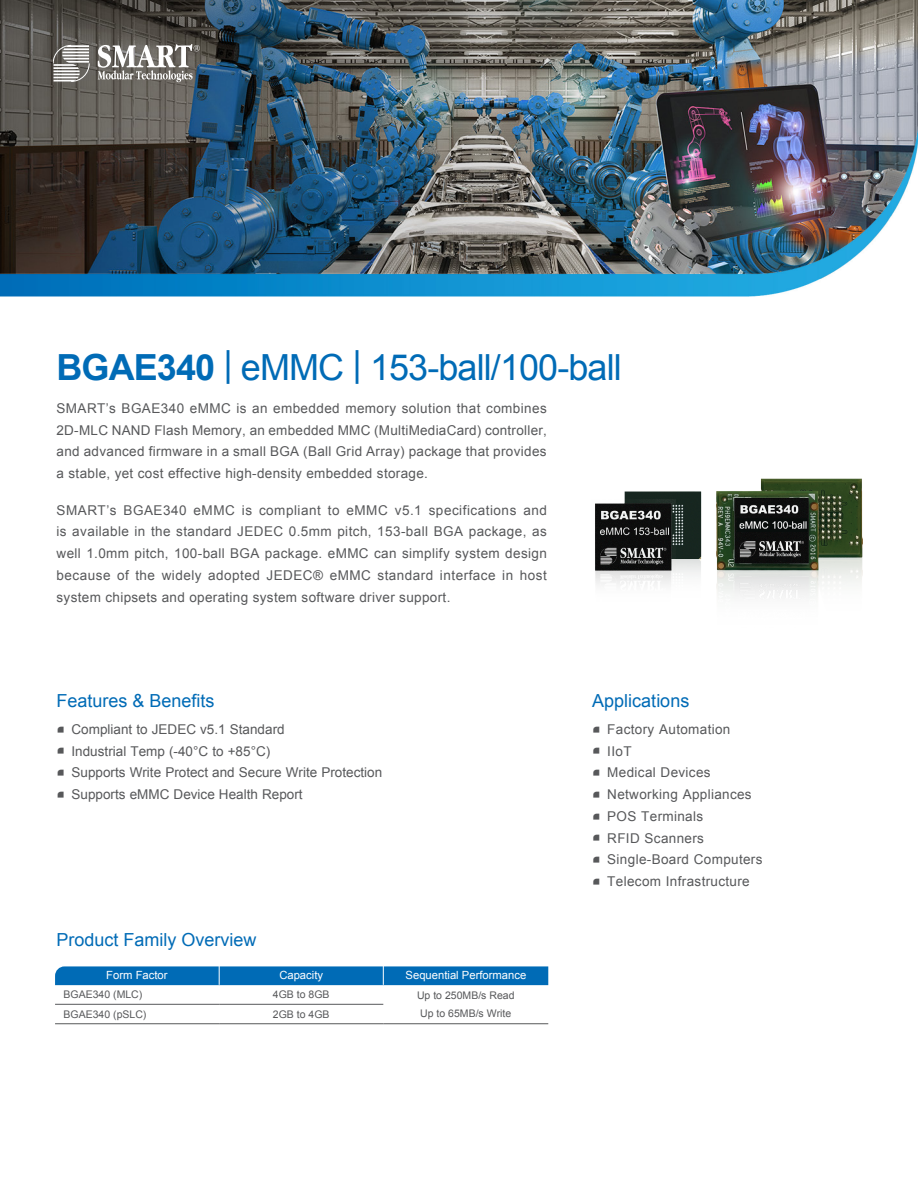
<style>
.page{position:relative;width:918px;height:1188px;background:#fff}
.page>*{position:absolute;margin:0;border:0;box-sizing:border-box;transform-origin:0 0}
.t1{font:36px "Arial";letter-spacing:-.025em;color:#006bb6}
.SubHeadline{font:18px "Arial";color:#006bb6}
.Body_Text{font:13.5px/21.8px "Arial";letter-spacing:.025em;color:#57585a;text-align:justify}
.Body_Text-2{font:13.5px "Arial";color:#57585a}
.t2{font:11.25px "Arial";color:#fff}
.Table_Text{font:10.5px "Arial";color:#57585a}
.s1{font-weight:700}
.s2{font-family:"My Font";font-size:24px}
</style>
<div class="page">
<img style="left:0;top:0;width:918px;height:108px">
<svg style="left:98px;top:44px;width:102px;height:38px"></svg>
<svg style="left:53px;top:45px;width:36px;height:37px"></svg>
<img style="left:595px;top:478px;width:268px;height:120px">
<img style="left:0;top:108px;width:918px;height:188px">
<div style="left:55px;top:966px;width:493px;height:19px;background:#006bb6"></div>
<hr style="left:55px;top:1004px;width:164px;height:1px;background:#57585a">
<hr style="left:219px;top:1004px;width:164px;height:1px;background:#57585a">
<hr style="left:55px;top:1023px;width:164px;height:1px;background:#57585a">
<hr style="left:219px;top:1023px;width:164px;height:1px;background:#57585a">
<hr style="left:383px;top:1023px;width:165px;height:1px;background:#57585a">
<p class="t1" style="left:57px;top:344px;width:567px"><span class="s1">BGAE340</span> | eMMC | 153-ball/100-ball</p>
<p class="Body_Text" style="left:57px;top:397px;width:492px">SMART’s BGAE340 eMMC is an embedded memory solution that combines 2D-MLC NAND Flash Memory, an embedded MMC (MultiMediaCard) controller, and advanced firmware in a small BGA (Ball Grid Array) package that provides a stable, yet cost effective high-density embedded storage.</p>
<p class="Body_Text" style="left:57px;top:499px;width:492px">SMART’s BGAE340 eMMC is compliant to eMMC v5.1 specifications and is available in the standard JEDEC 0.5mm pitch, 153-ball BGA package, as well 1.0mm pitch, 100-ball BGA package. eMMC can simplify system design because of the widely adopted JEDEC® eMMC standard interface in host system chipsets and operating system software driver support.</p>
<p class="SubHeadline" style="left:57px;top:689px;width:160px">Features &amp; Benefits</p>
<p class="Body_Text-2" style="left:57px;top:720px;width:230px"><span class="s2">•</span> Compliant to JEDEC v5.1 Standard</p>
<p class="Body_Text-2" style="left:57px;top:742px;width:215px"><span class="s2">•</span> Industrial Temp (-40°C to +85°C)</p>
<p class="Body_Text-2" style="left:57px;top:764px;width:327px"><span class="s2">•</span> Supports Write Protect and Secure Write Protection</p>
<p class="Body_Text-2" style="left:57px;top:786px;width:248px"><span class="s2">•</span> Supports eMMC Device Health Report</p>
<p class="SubHeadline" style="left:57px;top:928px;width:202px">Product Family Overview</p>
<p class="t2" style="left:106px;top:968px;width:63px">Form Factor</p>
<p class="t2" style="left:279px;top:968px;width:45px">Capacity</p>
<p class="t2" style="left:406px;top:968px;width:122px">Sequential Performance</p>
<p class="Table_Text" style="left:64px;top:988px;width:80px">BGAE340 (MLC)</p>
<p class="Table_Text" style="left:273px;top:988px;width:58px">4GB to 8GB</p>
<p class="Table_Text" style="left:417px;top:989px;width:99px">Up to 250MB/s Read</p>
<p class="Table_Text" style="left:64px;top:1007px;width:84px">BGAE340 (pSLC)</p>
<p class="Table_Text" style="left:273px;top:1007px;width:58px">2GB to 4GB</p>
<p class="Table_Text" style="left:420px;top:1006px;width:93px">Up to 65MB/s Write</p>
<p class="SubHeadline" style="left:592px;top:689px;width:99px">Applications</p>
<p class="Body_Text" style="left:592px;top:718px;width:140px"><span class="s2">•</span> Factory Automation</p>
<p class="Body_Text" style="left:592px;top:740px;width:41px"><span class="s2">•</span> IIoT</p>
<p class="Body_Text" style="left:592px;top:762px;width:120px"><span class="s2">•</span> Medical Devices</p>
<p class="Body_Text" style="left:592px;top:784px;width:161px"><span class="s2">•</span> Networking Appliances</p>
<p class="Body_Text" style="left:592px;top:805px;width:112px"><span class="s2">•</span> POS Terminals</p>
<p class="Body_Text" style="left:592px;top:827px;width:113px"><span class="s2">•</span> RFID Scanners</p>
<p class="Body_Text" style="left:592px;top:849px;width:172px"><span class="s2">•</span> Single-Board Computers</p>
<p class="Body_Text" style="left:592px;top:871px;width:159px"><span class="s2">•</span> Telecom Infrastructure</p>
</div>
